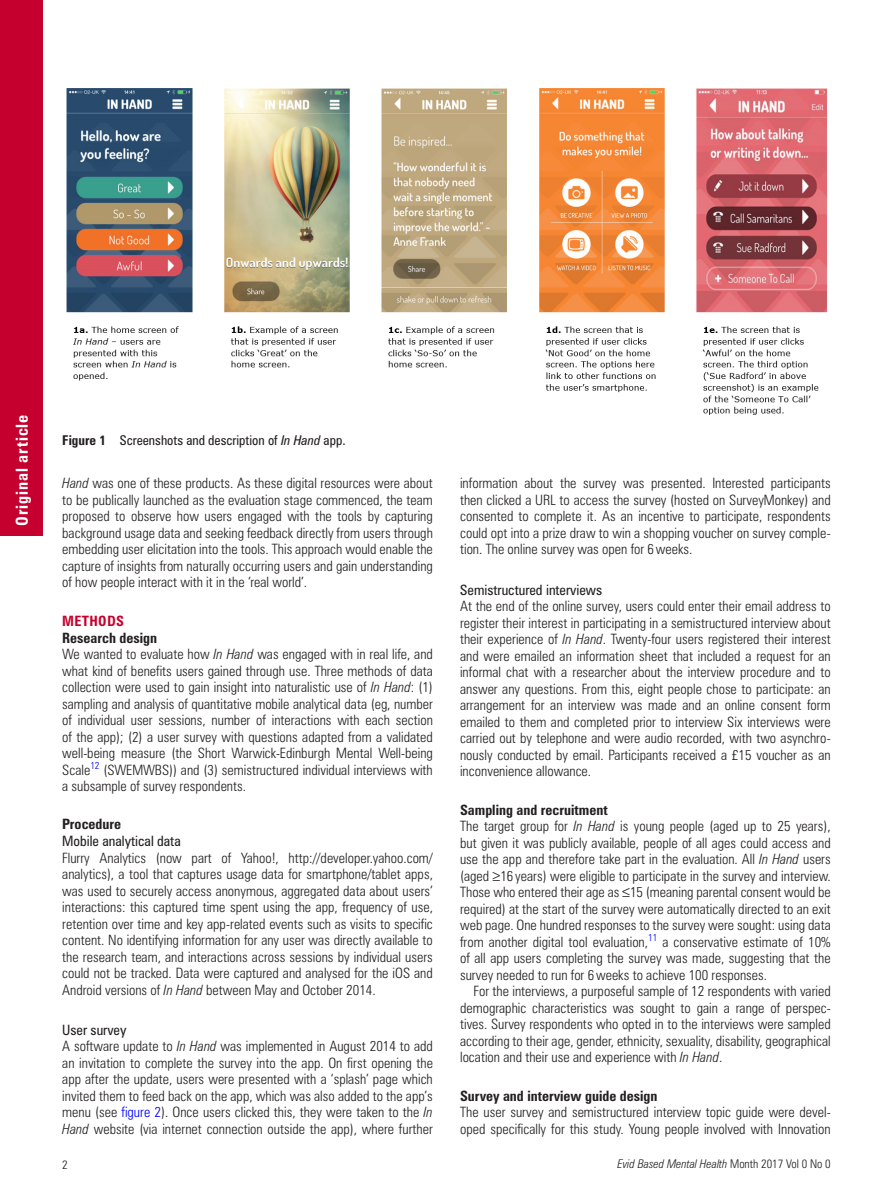
<style>
.page{position:relative;width:893px;height:1191px;background:#fff}
.page>*{position:absolute;margin:0;border:0;box-sizing:border-box;transform-origin:0 0}
.t1{font:700 condensed 16.5px "Zurich BT";letter-spacing:.055em;color:#fff}
.t2{font:300 condensed 14.25px/16.5px "Zurich BT";color:#231f20;text-align:justify}
.t3{font:condensed 14.25px "Zurich BT";color:#231f20}
.t4{font:700 condensed 14.25px "Zurich BT";color:#231f20}
.t5{font:700 condensed 14.25px "Zurich BT";letter-spacing:.025em;color:#c5002e}
.t6{font:condensed 13.5px "Zurich BT";color:#231f20}
.t7{font:italic 300 condensed 12px "Zurich BT";color:#231f20}
.t8{font:300 condensed 12px "Zurich BT";color:#231f20}
.s1{font-weight:700}
.s2{font-style:italic}
.s3{font-weight:400}
.s4{color:#00f}
.s5{font-style:normal}
</style>
<div class="page">
<img style="left:66px;top:88px;width:762px;height:327px">
<div style="left:0;top:0;width:42px;height:535px;background:#c5002e"></div>
<p class="t1" style="left:12px;top:526px;width:113px;rotate:-90deg">Original article</p>
<p class="t6" style="left:62px;top:432px;width:285px"><span class="s1">Figure 1</span> Screenshots and description of <span class="s2">In Hand</span> app.</p>
<p class="t2" style="left:62px;top:475px;width:372px"><span class="s2">Hand</span> was one of these products. As these digital resources were about to be publically launched as the evaluation stage commenced, the team proposed to observe how users engaged with the tools by capturing background usage data and seeking feedback directly from users through embedding user elicitation into the tools. This approach would enable the capture of insights from naturally occurring users and gain understanding of how people interact with it in the ‘real world’.</p>
<p class="t5" style="left:62px;top:612px;width:63px">Methods</p>
<p class="t2" style="left:62px;top:629px;width:372px;text-align:left"><span class="s1">Research design<br></span>We wanted to evaluate how <span class="s2">In Hand</span> was engaged with in real life, and what kind of benefits users gained through use. Three methods of data collection were used to gain insight into naturalistic use of <span class="s2">In Hand</span>: (1) sampling and analysis of quantitative mobile analytical data (eg, number of individual user sessions, number of interactions with each section of the app); (2) a user survey with questions adapted from a validated well-being measure (the Short Warwick-Edinburgh Mental Well-being Scale<sup>12</sup> (SWEMWBS)) and (3) semistructured individual interviews with a subsample of survey respondents.</p>
<p class="t4" style="left:62px;top:815px;width:60px">Procedure</p>
<p class="t3" style="left:62px;top:832px;width:120px">Mobile analytical data</p>
<p class="t2" style="left:62px;top:849px;width:372px">Flurry Analytics (now part of Yahoo!, http://developer.yahoo.com/ analytics), a tool that captures usage data for smartphone/tablet apps, was used to securely access anonymous, aggregated data about users’ interactions: this captured time spent using the app, frequency of use, retention over time and key app-related events such as visits to specific content. No identifying information for any user was directly available to the research team, and interactions across sessions by individual users could not be tracked. Data were captured and analysed for the iOS and Android versions of <span class="s2">In Hand</span> between May and October 2014.</p>
<p class="t2" style="left:62px;top:1021px;width:372px;text-align:left"><span class="s3">User survey<br></span>A software update to <span class="s2">In Hand</span> was implemented in August 2014 to add an invitation to complete the survey into the app. On first opening the app after the update, users were presented with a ‘splash’ page which invited them to feed back on the app, which was also added to the app’s menu (see <span class="s4">figure 2</span>). Once users clicked this, they were taken to the <span class="s2">In Hand</span> website (via internet connection outside the app), where further</p>
<p class="t2" style="left:460px;top:475px;width:372px">information about the survey was presented. Interested participants then clicked a URL to access the survey (hosted on SurveyMonkey) and consented to complete it. As an incentive to participate, respondents could opt into a prize draw to win a shopping voucher on survey comple&shy;tion. The online survey was open for 6weeks.</p>
<p class="t3" style="left:460px;top:581px;width:144px">Semistructured interviews</p>
<p class="t2" style="left:460px;top:598px;width:372px">At the end of the online survey, users could enter their email address to register their interest in participating in a semistructured interview about their experience of <span class="s2">In Hand</span>. Twenty-four users registered their interest and were emailed an information sheet that included a request for an informal chat with a researcher about the interview procedure and to answer any questions. From this, eight people chose to participate: an arrangement for an interview was made and an online consent form emailed to them and completed prior to interview Six interviews were carried out by telephone and were audio recorded, with two asynchro&shy;nously conducted by email. Participants received a £15 voucher as an inconvenience allowance.</p>
<p class="t2" style="left:460px;top:801px;width:372px;text-align:left"><span class="s1">Sampling and recruitment<br></span>The target group for <span class="s2">In Hand</span> is young people (aged up to 25 years), but given it was publicly available, people of all ages could access and use the app and therefore take part in the evaluation. All <span class="s2">In Hand</span> users (aged ≥16 years) were eligible to participate in the survey and interview.<br>Those who entered their age as ≤15 (meaning parental consent would be required) at the start of the survey were automatically directed to an exit web page. One hundred responses to the survey were sought: using data from another digital tool evaluation,<sup>11</sup> a conservative estimate of 10% of all app users completing the survey was made, suggesting that the survey needed to run for 6weeks to achieve 100 responses.</p>
<p class="t2" style="left:460px;top:982px;width:372px;text-indent:13px">For the interviews, a purposeful sample of 12 respondents with varied demographic characteristics was sought to gain a range of perspec&shy;tives. Survey respondents who opted in to the interviews were sampled according to their age, gender, ethnicity, sexuality, disability, geographical location and their use and experience with <span class="s2">In Hand</span>.</p>
<p class="t4" style="left:460px;top:1086px;width:199px">Survey and interview guide design</p>
<p class="t2" style="left:460px;top:1103px;width:372px">The user survey and semistructured interview topic guide were devel&shy;oped specifically for this study. Young people involved with Innovation</p>
<p class="t8" style="left:62px;top:1157px;width:7px">2</p>
<p class="t7" style="left:617px;top:1156px;width:215px">Evid Based Mental Health <span class="s5">Month 2017 Vol 0 No 0</span></p>
</div>
